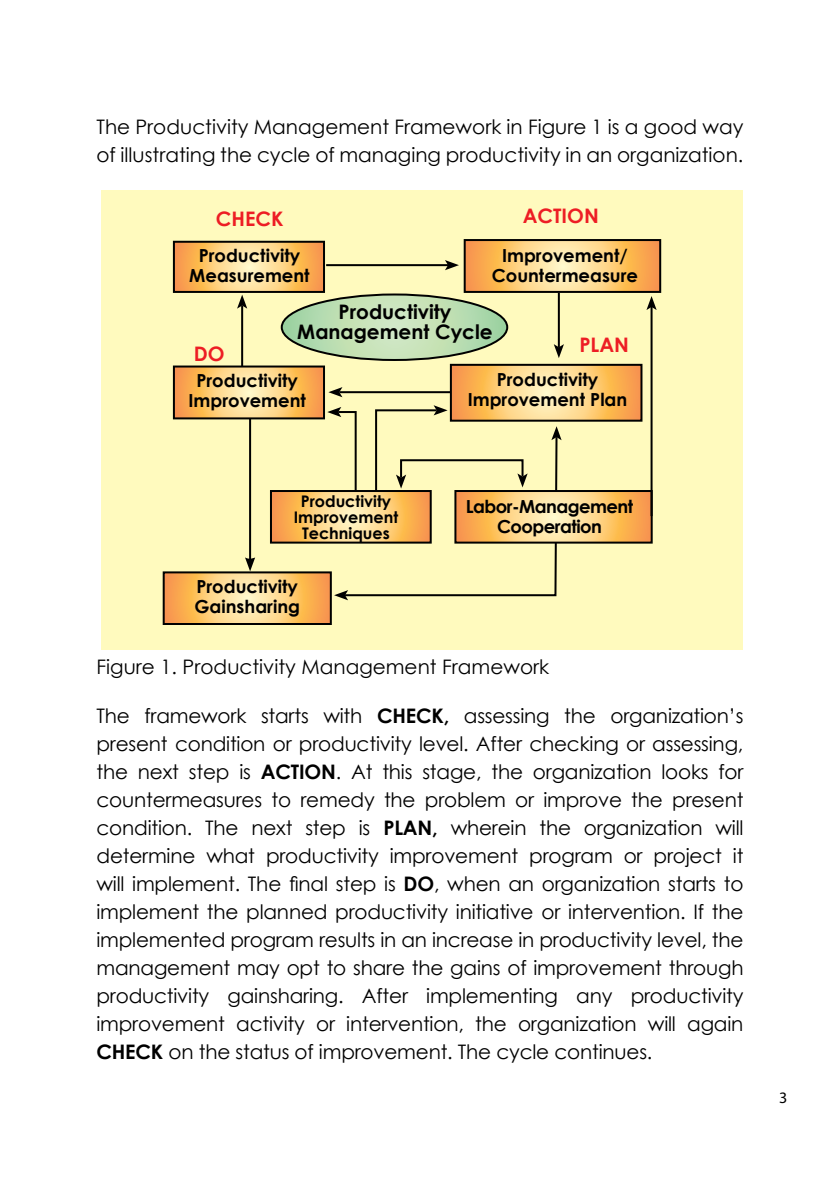
<style>
.page{position:relative;width:840px;height:1191px;background:#fff}
.page>*{position:absolute;margin:0;border:0;box-sizing:border-box;transform-origin:0 0}
.t1{font:20px/28px "Century Gothic";color:#000}
.t2{font:700 20px/20px "Century Gothic";color:#000;text-align:center}
.t3{font:700 20px "Century Gothic";color:#ed1d24}
.t4{font:700 18px/20px "Century Gothic";color:#000;text-align:center}
.t5{font:700 18px/20px "Century Gothic";letter-spacing:-.03em;color:#000;text-align:center}
.t6{font:700 16px/16px "Century Gothic";color:#000;text-align:center}
.t7{font:16px "Myriad";color:#000}
.s1{font-weight:700}
</style>
<div class="page">
<div style="left:101px;top:190px;width:641px;height:459px;background:#fffabe"></div>
<hr style="left:326px;top:264px;width:122px;height:2px;background:#000">
<svg style="left:444px;top:260px;width:14px;height:10px"></svg>
<hr style="left:557px;top:293px;width:2px;height:54px;background:#000">
<svg style="left:553px;top:344px;width:10px;height:14px"></svg>
<hr style="left:249px;top:418px;width:2px;height:142px;background:#000">
<svg style="left:245px;top:557px;width:10px;height:14px"></svg>
<hr style="left:241px;top:305px;width:2px;height:62px;background:#000">
<svg style="left:237px;top:295px;width:10px;height:14px"></svg>
<svg style="left:327px;top:405px;width:234px;height:195px"></svg>
<hr style="left:339px;top:391px;width:112px;height:2px;background:#000">
<svg style="left:328px;top:387px;width:14px;height:10px"></svg>
<svg style="left:176px;top:244px;width:146px;height:46px;background:#fdc979"></svg>
<div style="left:173px;top:241px;width:152px;height:52px;border:2px solid #000"></div>
<svg style="left:176px;top:368px;width:146px;height:48px;background:#fdc879"></svg>
<div style="left:173px;top:365px;width:152px;height:54px;border:2px solid #000"></div>
<svg style="left:466px;top:242px;width:191px;height:48px;background:#fdc97b"></svg>
<div style="left:463px;top:239px;width:197px;height:54px;border:2px solid #000"></div>
<svg style="left:452px;top:367px;width:187px;height:52px;background:#fdc97a"></svg>
<div style="left:449px;top:364px;width:193px;height:58px;border:2px solid #000"></div>
<svg style="left:457px;top:493px;width:192px;height:47px;background:#fdc97b"></svg>
<div style="left:454px;top:490px;width:198px;height:53px;border:2px solid #000"></div>
<svg style="left:273px;top:493px;width:155px;height:47px;background:#fdc97a"></svg>
<div style="left:270px;top:490px;width:161px;height:53px;border:2px solid #000"></div>
<svg style="left:166px;top:574px;width:162px;height:48px;background:#fdc97a"></svg>
<div style="left:163px;top:571px;width:168px;height:54px;border:2px solid #000"></div>
<svg style="left:283px;top:294px;width:224px;height:66px"></svg>
<div style="left:280px;top:293px;width:228px;height:68px;border:2px solid #000;border-radius:50%"></div>
<hr style="left:650px;top:307px;width:2px;height:209px;background:#000">
<svg style="left:646px;top:296px;width:10px;height:14px"></svg>
<p class="t1" style="left:96px;top:113px;width:648px">The Productivity Management Framework in Figure 1 is a good way of illustrating the cycle of managing productivity in an organization.</p>
<p class="t3" style="left:216px;top:204px;width:15px">check</p>
<p class="t3" style="left:522px;top:200px;width:14px">action</p>
<p class="t4" style="left:189px;top:245px;width:122px">Productivity<br>Measurement</p>
<p class="t4" style="left:491px;top:245px;width:148px">Improvement/<br>Countermeasure</p>
<p class="t3" style="left:194px;top:339px;width:28px">Do</p>
<p class="t2" style="left:297px;top:301px;width:197px">Productivity<br>Management Cycle</p>
<p class="t3" style="left:579px;top:330px;width:13px">plan</p>
<p class="t4" style="left:188px;top:369px;width:119px">Productivity<br>Improvement</p>
<p class="t4" style="left:467px;top:368px;width:161px">Productivity<br>Improvement Plan</p>
<p class="t6" style="left:293px;top:493px;width:106px">Productivity<br>Improvement<br>Techniques</p>
<p class="t5" style="left:465px;top:496px;width:169px">Labor-Management<br>Cooperation</p>
<p class="t4" style="left:194px;top:575px;width:107px;text-align:left">Productivity<br>Gainsharing</p>
<p class="t1" style="left:96px;top:653px;width:454px">Figure 1. Productivity Management Framework</p>
<p class="t1" style="left:96px;top:701px;width:648px;text-align:justify">The framework starts with <span class="s1">CHECK,</span> assessing the organization’s present condition or productivity level. After checking or assessing, the next step is <span class="s1">ACTION</span>. At this stage, the organization looks for countermeasures to remedy the problem or improve the present condition. The next step is <span class="s1">PLAN,</span> wherein the organization will determine what productivity improvement program or project it will implement. The final step is <span class="s1">DO</span>, when an organization starts to implement the planned productivity initiative or intervention. If the implemented program results in an increase in productivity level, the management may opt to share the gains of improvement through productivity gainsharing. After implementing any productivity improvement activity or intervention, the organization will again <span class="s1">CHECK</span> on the status of improvement. The cycle continues.</p>
<p class="t7" style="left:778px;top:1089px;width:10px">3</p>
</div>
